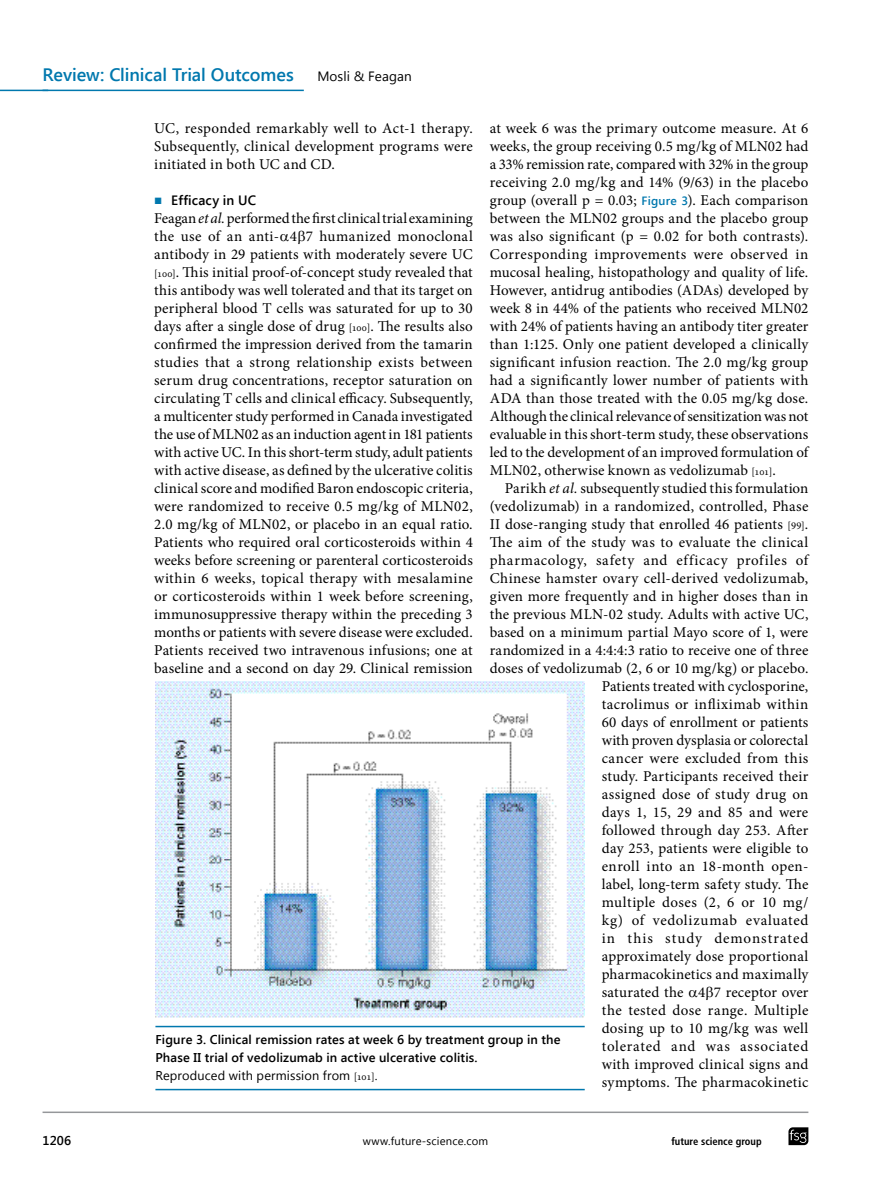
<style>
.page{position:relative;width:885px;height:1191px;background:#fff}
.page>*{position:absolute;margin:0;border:0;box-sizing:border-box;transform-origin:0 0}
.t1{font:600 18px "Segoe UI";letter-spacing:-.005em;color:#0078ae}
.t2{font:15px/18px "Minion Pro";letter-spacing:.015em;color:#000;text-align:justify}
.t3{font:600 13.5px "Segoe UI";letter-spacing:.01em;color:#000}
.t4{font:13.5px "Segoe UI";letter-spacing:.005em;color:#000}
.t5{font:600 12.75px/18px "Segoe UI";letter-spacing:.01em;color:#000}
.t6{font:11.25px "Segoe UI";letter-spacing:.02em;color:#000}
.t7{font:700 condensed 10.5px "Frutiger LT Std";color:#000}
.s1{font-family:"Garamond";font-weight:400;color:#0078ae}
.s2{font-style:italic}
.s3{font-size:10.5px}
.s4{font-family:"Segoe UI";font-weight:600;font-size:12px;color:#0078ae}
.s5{font-weight:400}
.s6{font-family:"Minion Pro";font-weight:400;font-size:10.5px}
</style>
<div class="page">
<svg style="left:788px;top:1127px;width:20px;height:18px"></svg>
<hr style="left:43px;top:1111px;width:765px;height:2px;background:#95979a">
<hr style="left:0;top:90px;width:48px;height:1px;background:#0078ae">
<hr style="left:43px;top:90px;width:261px;height:1px;background:#0078ae">
<img style="left:155px;top:681px;width:429px;height:337px">
<hr style="left:155px;top:1025px;width:429px;height:2px;background:#0078ae">
<hr style="left:155px;top:1088px;width:429px;height:2px;background:#0078ae">
<p class="t1" style="left:43px;top:62px;width:253px">Review: Clinical Trial Outcomes</p>
<p class="t4" style="left:317px;top:67px;width:96px">Mosli &amp; Feagan</p>
<p class="t2" style="left:154px;top:119px;width:320px">UC, responded remarkably well to Act-1 therapy.<br>Subsequently, clinical development programs were initiated in both UC and CD.</p>
<p class="t3" style="left:154px;top:190px;width:103px"><span class="s1">■</span> Efficacy in UC</p>
<p class="t2" style="left:154px;top:209px;width:320px">Feagan <span class="s2">et al.</span> performed the first clinical trial examining the use of an anti- 4 7 humanized monoclonal antibody in 29 patients with moderately severe UC <span class="s3">[100]</span>. This initial proof-of-concept study revealed that this antibody was well tolerated and that its target on peripheral blood T cells was saturated for up to 30 days after a single dose of drug <span class="s3">[100]</span>. The results also confirmed the impression derived from the tamarin studies that a strong relationship exists between serum drug concentrations, receptor saturation on circulating T cells and clinical efficacy. Subsequently, a multicenter study performed in Canada investigated the use of MLN02 as an induction agent in 181 patients with active UC. In this short-term study, adult patients with active disease, as defined by the ulcerative colitis clinical score and modified Baron endoscopic criteria, were randomized to receive 0.5 mg/kg of MLN02, 2.0 mg/kg of MLN02, or placebo in an equal ratio.<br>Patients who required oral corticosteroids within 4 weeks before screening or parenteral corticosteroids within 6 weeks, topical therapy with mesalamine or corticosteroids within 1 week before screening, immunosuppressive therapy within the preceding 3 months or patients with severe disease were excluded.<br>Patients received two intravenous infusions; one at baseline and a second on day 29. Clinical remission</p>
<p class="t2" style="left:490px;top:119px;width:320px">at week 6 was the primary outcome measure. At 6 weeks, the group receiving 0.5 mg/kg of MLN02 had a 33% remission rate, compared with 32% in the group receiving 2.0 mg/kg and 14% (9/63) in the placebo group (overall p = 0.03; <span class="s4">Figure 3</span>). Each comparison between the MLN02 groups and the placebo group was also significant (p = 0.02 for both contrasts).<br>Corresponding improvements were observed in mucosal healing, histopathology and quality of life.<br>However, antidrug antibodies (ADAs) developed by week 8 in 44% of the patients who received MLN02 with 24% of patients having an antibody titer greater than 1:125. Only one patient developed a clinically significant infusion reaction. The 2.0 mg/kg group had a significantly lower number of patients with ADA than those treated with the 0.05 mg/kg dose.<br>Although the clinical relevance of sensitization was not evaluable in this short-term study, these observations led to the development of an improved formulation of MLN02, otherwise known as vedolizumab <span class="s3">[101]</span>.</p>
<p class="t2" style="left:490px;top:479px;width:320px;text-align:right">Parikh <span class="s2">et al.</span> subsequently studied this formulation (vedolizumab) in a randomized, controlled, Phase II dose-ranging study that enrolled 46 patients <span class="s3">[99]</span>.<br>The aim of the study was to evaluate the clinical pharmacology, safety and efficacy profiles of Chinese hamster ovary cell-derived vedolizumab, given more frequently and in higher doses than in the previous MLN-02 study. Adults with active UC, based on a minimum partial Mayo score of 1, were randomized in a 4:4:4:3 ratio to receive one of three doses of vedolizumab (2, 6 or 10 mg/kg) or placebo.<br>Patients treated with cyclosporine,<br>tacrolimus or infliximab within<br>60 days of enrollment or patients<br>with proven dysplasia or colorectal<br>cancer were excluded from this<br>study. Participants received their<br>assigned dose of study drug on<br>days 1, 15, 29 and 85 and were<br>followed through day 253. After<br>day 253, patients were eligible to<br>enroll into an 18-month open-<br>label, long-term safety study. The<br>multiple doses (2, 6 or 10 mg/<br>kg) of vedolizumab evaluated<br>in this study demonstrated<br>approximately dose proportional pharmacokinetics and maximally<br>saturated the 4 7 receptor over<br>the tested dose range. Multiple<br>dosing up to 10 mg/kg was well<br>tolerated and was associated<br>with improved clinical signs and<br>symptoms. The pharmacokinetic</p>
<p class="t5" style="left:155px;top:1030px;width:406px">Figure 3. Clinical remission rates at week 6 by treatment group in the<br>Phase II trial of vedolizumab in active ulcerative colitis.<br><span class="s5">Reproduced with permission from</span> <span class="s6">[101]</span><span class="s5">.</span></p>
<p class="t5" style="left:43px;top:1130px;width:30px">1206</p>
<p class="t6" style="left:363px;top:1133px;width:127px">www.future-science.com</p>
<p class="t7" style="left:671px;top:1135px;width:92px">future science group</p>
</div>
